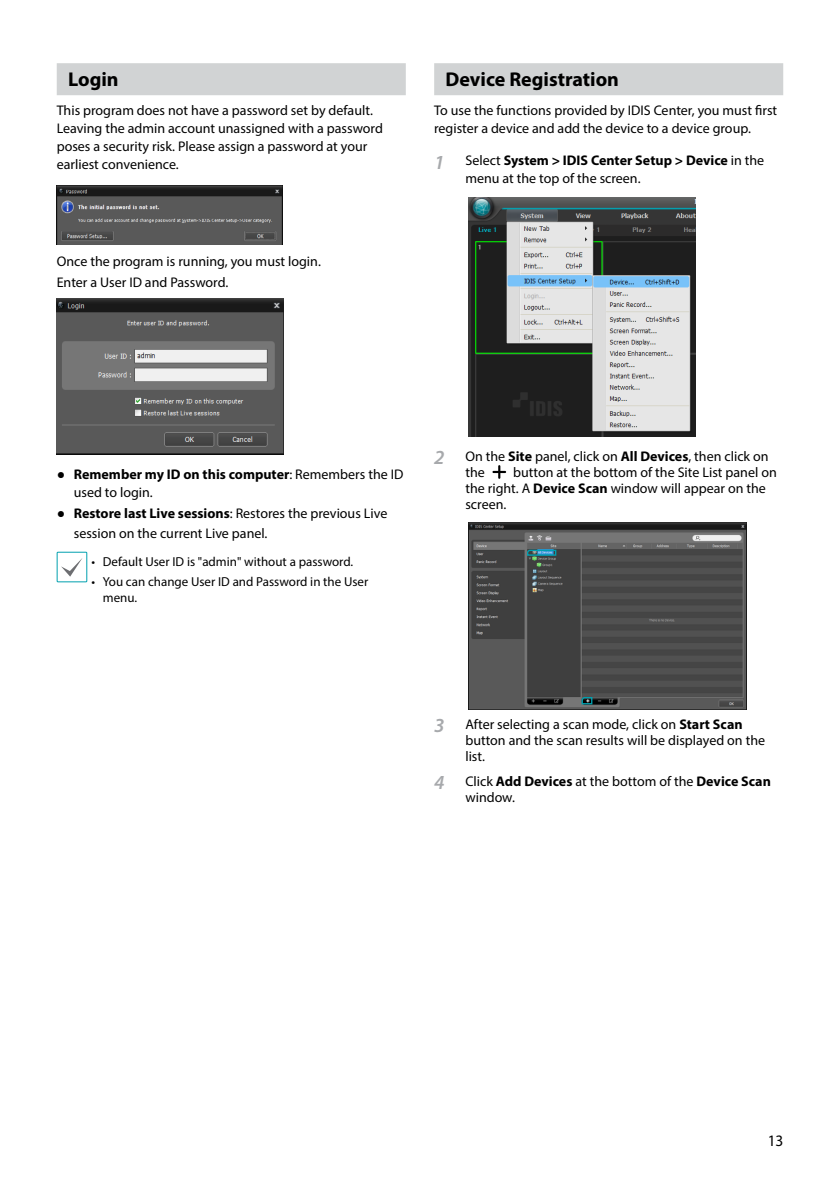
<style>
.page{position:relative;width:840px;height:1191px;background:#fff}
.page>*{position:absolute;margin:0;border:0;box-sizing:border-box;transform-origin:0 0}
.t1{font:700 20px "Myriad Pro";color:#000}
.t2{font:16px "Myriad Pro";color:#000;scale:.96 1}
.t3{font:14px/18px "Myriad Pro";color:#000}
.t4{font:13px/16px "Myriad Pro";color:#000}
.s1{font-weight:600;font-style:italic;font-size:20px;color:#a7a9ac}
.s2{font-weight:700}
.s3{font-family:"Arial"}
</style>
<div class="page">
<div style="left:57px;top:63px;width:348px;height:32px;background:#d1d3d4"></div>
<img style="left:57px;top:186px;width:225px;height:59px">
<img style="left:57px;top:298px;width:226px;height:156px">
<div style="left:57px;top:552px;width:30px;height:30px;border:1px solid #00a0af"></div>
<svg style="left:61px;top:558px;width:21px;height:18px"></svg>
<div style="left:434px;top:63px;width:348px;height:32px;background:#d1d3d4"></div>
<img style="left:468px;top:197px;width:227px;height:239px">
<svg style="left:492px;top:465px;width:14px;height:14px"></svg>
<img style="left:468px;top:523px;width:278px;height:186px">
<svg style="left:526px;top:549px;width:30px;height:7px"></svg>
<svg style="left:580px;top:696px;width:12px;height:9px"></svg>
<h1 class="t1" style="left:68px;top:66px;width:52px">Login</h1>
<p class="t3" style="left:57px;top:101px;width:327px">This program does not have a password set by default.<br>Leaving the admin account unassigned with a password poses a security risk. Please assign a password at your earliest convenience.</p>
<p class="t3" style="left:57px;top:251px;width:265px;line-height:20.8px">Once the program is running, you must login.<br>Enter a User ID and Password.</p>
<h1 class="t1" style="left:445px;top:66px;width:175px">Device Registration</h1>
<p class="t3" style="left:434px;top:101px;width:344px">To use the functions provided by IDIS Center, you must first register a device and add the device to a device group.</p>
<p class="t3" style="left:465px;top:151px;width:300px;text-indent:-31px"><span class="s1">1</span> Select <span class="s2">System &gt; IDIS Center Setup &gt; Device</span> in the menu at the top of the screen.</p>
<p class="t3" style="left:74px;top:465px;width:331px;text-indent:-17px"><span class="s3">●</span> <span class="s2">Remember my ID on this computer</span>: Remembers the ID used to login.</p>
<p class="t3" style="left:74px;top:503px;width:315px;line-height:20px;text-indent:-17px"><span class="s3">●</span> <span class="s2">Restore last Live sessions</span>: Restores the previous Live session on the current Live panel.</p>
<p class="t4" style="left:91px;top:553px;width:263px">• Default User ID is "admin" without a password.</p>
<p class="t4" style="left:103px;top:573px;width:267px;text-indent:-11px">• You can change User ID and Password in the User menu.</p>
<p class="t3" style="left:465px;top:448px;width:304px;line-height:16px;text-indent:-31px"><span class="s1">2</span> On the <span class="s2">Site</span> panel, click on <span class="s2">All Devices</span>, then click on the</p>
<p class="t3" style="left:465px;top:464px;width:313px;line-height:16px;text-indent:48px">button at the bottom of the Site List panel on the right. A <span class="s2">Device Scan</span> window will appear on the screen.</p>
<p class="t3" style="left:465px;top:716px;width:301px;line-height:16px;text-indent:-31px"><span class="s1">3</span> After selecting a scan mode, click on <span class="s2">Start Scan </span>button and the scan results will be displayed on the list.</p>
<p class="t3" style="left:465px;top:772px;width:307px;line-height:16px;text-indent:-31px"><span class="s1">4</span> Click <span class="s2">Add Devices</span> at the bottom of the <span class="s2">Device Scan </span>window.</p>
<p class="t2" style="left:767px;top:1131px;width:17px">13</p>
</div>
